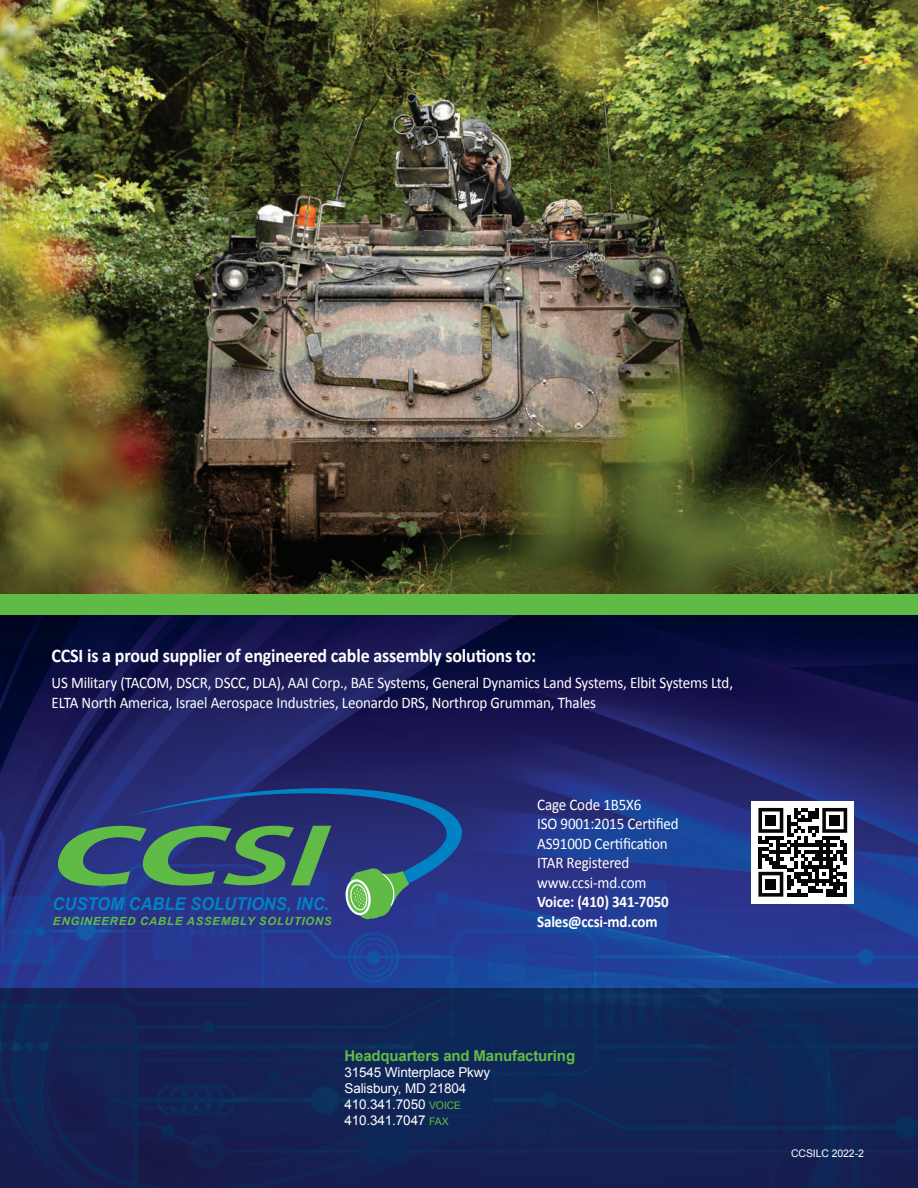
<style>
.page{position:relative;width:918px;height:1188px;background:#fff}
.page>*{position:absolute;margin:0;border:0;box-sizing:border-box;transform-origin:0 0}
.t1{font:700 19.5px "Calibri";letter-spacing:-.01em;color:#fff;scale:.93 1}
.t2{font:italic 700 17.85px "Arial";color:#0082c5;scale:.93 1}
.t3{font:16.2px/19.5px "Calibri";letter-spacing:-.01em;color:#fff;scale:.93 1}
.t4{font:700 16.2px/19.5px "Calibri";letter-spacing:-.01em;color:#fff;scale:.93 1}
.t5{font:700 15px "Arial";letter-spacing:-.01em;color:#62bb47}
.t6{font:13.5px/16.2px "Arial";letter-spacing:-.01em;color:#fff}
.t7{font:italic 700 11.25px "Arial";letter-spacing:.06em;color:#60bb46}
.t8{font:10.5px "Arial";letter-spacing:-.01em;color:#fff}
.s1{font-size:10.5px;color:#62bb47}
</style>
<div class="page">
<img style="left:0;top:614px;width:918px;height:374px">
<div style="left:0;top:988px;width:918px;height:200px;background:#132354"></div>
<div style="left:751px;top:801px;width:103px;height:103px;background:#fff"></div>
<svg style="left:758px;top:808px;width:89px;height:89px"></svg>
<div style="left:766px;top:815px;width:10px;height:11px;background:#050504"></div>
<div style="left:829px;top:815px;width:11px;height:11px;background:#050504"></div>
<div style="left:766px;top:879px;width:10px;height:11px;background:#050504"></div>
<img style="left:0;top:0;width:918px;height:594px">
<div style="left:0;top:594px;width:918px;height:20px;background:#60bb46"></div>
<svg style="left:51px;top:778px;width:415px;height:143px;background:#304a78"></svg>
<p class="t1" style="left:52px;top:647px;width:523px">CCSI is a proud supplier of engineered cable assembly solutions to:</p>
<p class="t3" style="left:52px;top:674px;width:734px">US Military (TACOM, DSCR, DSCC, DLA), AAI Corp., BAE Systems, General Dynamics Land Systems, Elbit Systems Ltd,<br>ELTA North America, Israel Aerospace Industries, Leonardo DRS, Northrop Grumman, Thales</p>
<p class="t2" style="left:53px;top:893px;width:299px">CUSTOM CABLE SOLUTIONS, INC.</p>
<p class="t7" style="left:53px;top:915px;width:280px">ENGINEERED CABLE ASSEMBLY SOLUTIONS</p>
<p class="t3" style="left:537px;top:796px;width:154px">Cage Code 1B5X6<br>ISO 9001:2015 Certified<br>AS9100D Certification<br>ITAR Registered www.ccsi-md.com</p>
<p class="t4" style="left:537px;top:893px;width:143px">Voice: (410) 341-7050<br>Sales@ccsi-md.com</p>
<p class="t5" style="left:344px;top:1047px;width:232px">Headquarters and Manufacturing</p>
<p class="t6" style="left:344px;top:1064px;width:147px">31545 Winterplace Pkwy<br>Salisbury, MD 21804<br>410.341.7050 <span class="s1">VOICE<br></span>410.341.7047 <span class="s1">FAX</span></p>
<p class="t8" style="left:791px;top:1147px;width:74px">CCSILC 2022-2</p>
</div>
